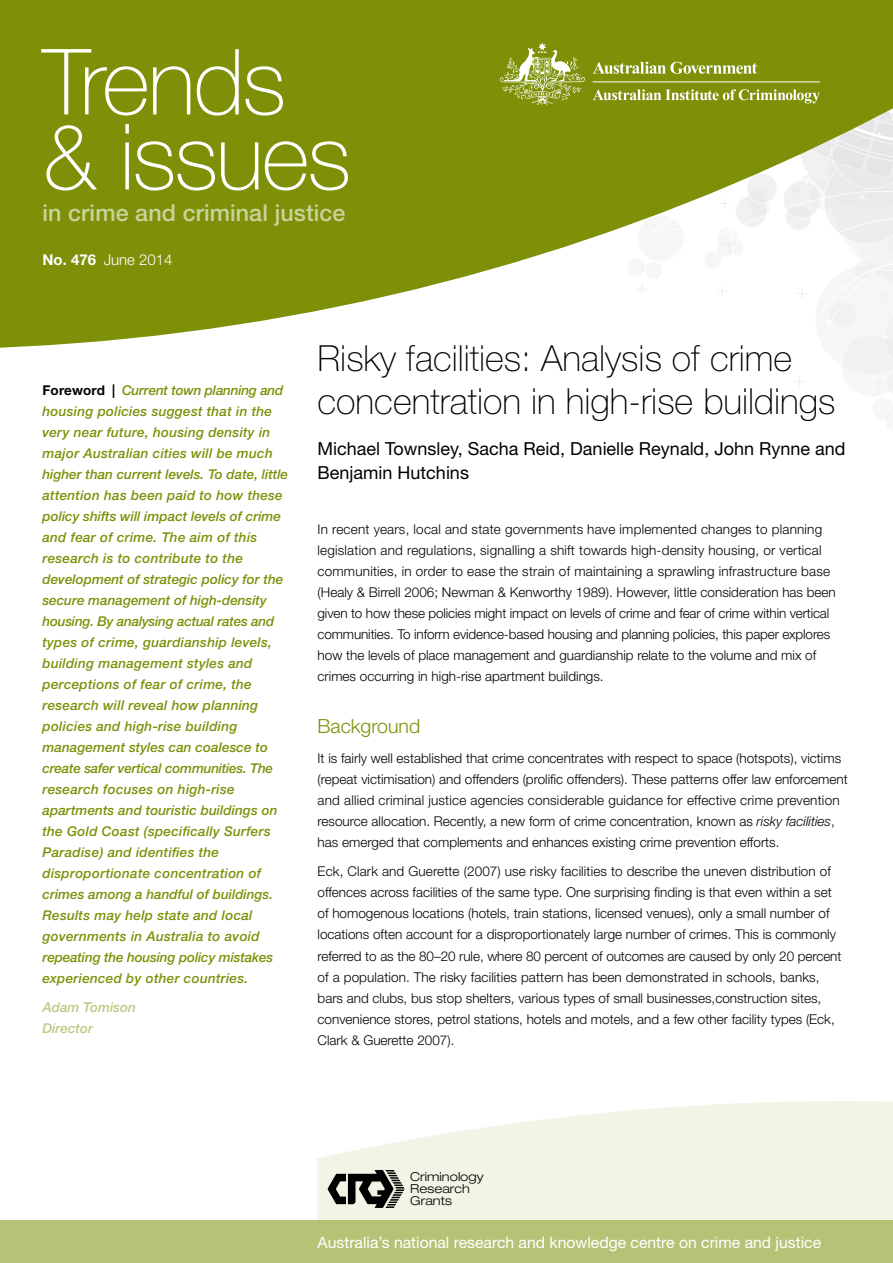
<style>
.page{position:relative;width:893px;height:1263px;background:#fff}
.page>*{position:absolute;margin:0;border:0;box-sizing:border-box;transform-origin:0 0}
.t1{font:100 91.5px/75px "Helvetica Neue LT";letter-spacing:-.025em;color:#fff}
.t2{font:100 36px/43.5px "Helvetica Neue LT";color:#000}
.t3{font:500 23.25px "Helvetica Neue LT";letter-spacing:.005em;color:#cbd39c}
.t4{font:300 19.5px "Helvetica Neue LT";color:#7d9008}
.authors{font:18px/24px "Helvetica Neue LT";color:#000}
.t5{font:15.75px "Helvetica Neue LT";color:#fff}
.publication{font:300 15px "Helvetica Neue LT";color:#fff}
.body{font:300 13.5px/21px "Helvetica Neue LT";color:#000}
.director_summary{font:italic 500 13.5px/21px "Helvetica Neue LT";letter-spacing:.02em;color:#7d9008}
.director_signature_b{font:italic 500 13.5px/21px "Helvetica Neue LT";color:#bec884}
.t6{font:300 expanded 12.3px/12px "Helvetica Neue LT";letter-spacing:.005em;color:#000}
.s1{font-weight:700}
.s2{font-weight:700;font-style:normal;color:#000}
.s3{font-style:italic}
</style>
<div class="page">
<svg style="left:0;top:0;width:500px;height:348px;background:#88991d"></svg>
<svg style="left:317px;top:1101px;width:576px;height:119px;fill:#f2f4e6"></svg>
<div style="left:0;top:1220px;width:893px;height:43px;background:#b7c277"></div>
<svg style="left:500px;top:0;width:393px;height:419px"></svg>
<svg style="left:327px;top:1170px;width:78px;height:38px;background:#787972"></svg>
<div style="left:377px;top:1190px;width:10px;height:5px;background:#000"></div>
<h1 class="t1" style="left:43px;top:44px;width:310px">Trends &amp; issues</h1>
<h3 class="t3" style="left:43px;top:199px;width:305px">in crime and criminal justice</h3>
<p class="publication" style="left:43px;top:250px;width:132px"><span class="s1">No. 476</span> June 2014</p>
<p class="director_summary" style="left:43px;top:379px;width:247px"><span class="s2">Foreword |</span> Current town planning and housing policies suggest that in the very near future, housing density in major Australian cities will be much higher than current levels. To date, little attention has been paid to how these policy shifts will impact levels of crime and fear of crime. The aim of this research is to contribute to the development of strategic policy for the secure management of high-density housing. By analysing actual rates and types of crime, guardianship levels, building management styles and perceptions of fear of crime, the research will reveal how planning policies and high-rise building management styles can coalesce to create safer vertical communities. The research focuses on high-rise apartments and touristic buildings on the Gold Coast (specifically Surfers Paradise) and identifies the disproportionate concentration of crimes among a handful of buildings.<br>Results may help state and local governments in Australia to avoid repeating the housing policy mistakes experienced by other countries.</p>
<p class="director_signature_b" style="left:43px;top:997px;width:95px">Adam Tomison<br>Director</p>
<p class="t2" style="left:318px;top:336px;width:519px">Risky facilities: Analysis of crime concentration in high-rise buildings</p>
<p class="authors" style="left:318px;top:436px;width:529px">Michael Townsley, Sacha Reid, Danielle Reynald, John Rynne and<br>Benjamin Hutchins</p>
<p class="body" style="left:318px;top:519px;width:520px">In recent years, local and state governments have implemented changes to planning legislation and regulations, signalling a shift towards high-density housing, or vertical communities, in order to ease the strain of maintaining a sprawling infrastructure base (Healy &amp; Birrell 2006; Newman &amp; Kenworthy 1989). However, little consideration has been given to how these policies might impact on levels of crime and fear of crime within vertical communities. To inform evidence-based housing and planning policies, this paper explores how the levels of place management and guardianship relate to the volume and mix of crimes occurring in high-rise apartment buildings.</p>
<h1 class="t4" style="left:318px;top:715px;width:104px">Background</h1>
<p class="body" style="left:318px;top:747px;width:532px">It is fairly well established that crime concentrates with respect to space (hotspots), victims (repeat victimisation) and offenders (prolific offenders). These patterns offer law enforcement and allied criminal justice agencies considerable guidance for effective crime prevention resource allocation. Recently, a new form of crime concentration, known as <span class="s3">risky facilities</span>, has emerged that complements and enhances existing crime prevention efforts.</p>
<p class="body" style="left:318px;top:861px;width:525px">Eck, Clark and Guerette (2007) use risky facilities to describe the uneven distribution of offences across facilities of the same type. One surprising finding is that even within a set of homogenous locations (hotels, train stations, licensed venues), only a small number of locations often account for a disproportionately large number of crimes. This is commonly referred to as the 80–20 rule, where 80 percent of outcomes are caused by only 20 percent of a population. The risky facilities pattern has been demonstrated in schools, banks, bars and clubs, bus stop shelters, various types of small businesses,construction sites, convenience stores, petrol stations, hotels and motels, and a few other facility types (Eck, Clark &amp; Guerette 2007).</p>
<p class="t6" style="left:410px;top:1171px;width:75px">Criminology<br>Research<br>Grants</p>
<p class="t5" style="left:318px;top:1233px;width:505px">Australia’s national research and knowledge centre on crime and justice</p>
</div>
